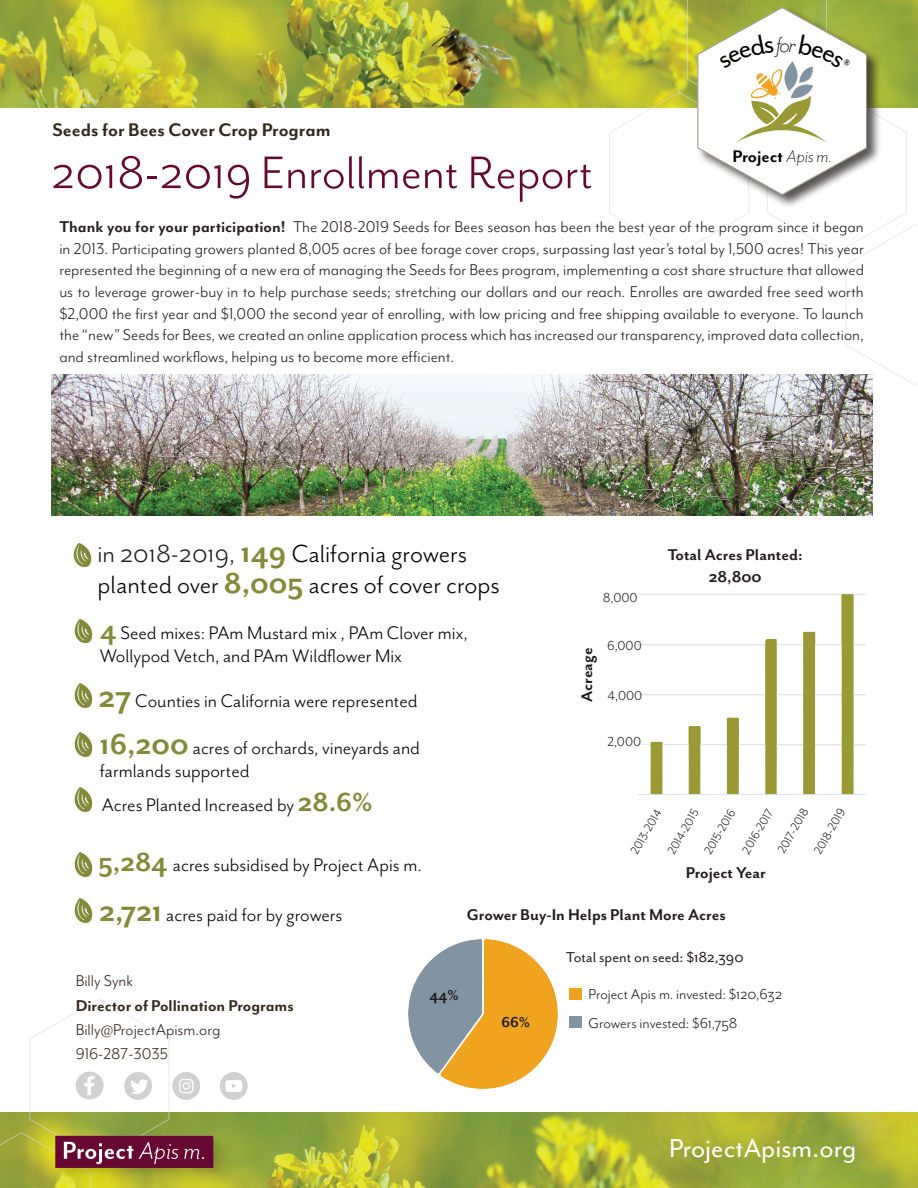
<style>
.page{position:relative;width:918px;height:1188px;background:#fff}
.page>*{position:absolute;margin:0;border:0;box-sizing:border-box;transform-origin:0 0}
.t1{font:52.5px "Mr Eaves San OT";color:#660832}
.t2{font:30px "Mr Eaves Mod OT";color:#fff}
.t3{font:28.5px/31.5px "Mr Eaves San OT";color:#040503}
.t4{font:21px/22.5px "Mr Eaves San OT";color:#040503}
.t5{font:700 21px "Mr Eaves Mod OT";color:#33281d}
.t6{font:700 19.35px "Mr Eaves Mod OT";color:#040503}
.t7{font:18px/21.6px "Mr Eaves Mod OT";color:#231f20;text-align:justify}
.t8{font:700 18px/21.6px "Mr Eaves San OT";color:#231f20;text-align:center}
.t9{font:18px/24px "Mr Eaves Mod OT";color:#33281d}
.t10{font:700 18px "Mr Eaves Mod OT";color:#33281d}
.t11{font:16.5px/28.3px "Mr Eaves San OT";letter-spacing:-.005em;color:#231f20}
.t12{font:16.5px "Mr Eaves San OT";letter-spacing:-.005em;color:#231f20}
.t13{font:700 16.5px "Mr Eaves San OT";color:#231f20}
.t14{font:15px "Mr Eaves Mod OT";color:#231f20}
.t15{font:13.5px "Mr Eaves Mod OT";color:#231f20}
.s1{font-family:"Mr Eaves San OT";font-weight:300;font-style:italic}
.s2{font-weight:700}
.s3{color:#231f20}
.s4{font-weight:700;font-size:33px;color:#848a3a}
.s5{font-weight:700;font-size:30px;color:#848a3a}
.s6{font-weight:700;font-size:34.5px;color:#848a3a}
</style>
<div class="page">
<img style="left:169px;top:1112px;width:749px;height:76px">
<div style="left:220px;top:1072px;width:28px;height:28px;background:#d1d1d1;border-radius:50%"></div>
<svg style="left:225px;top:1080px;width:17px;height:12px"></svg>
<div style="left:172px;top:1072px;width:28px;height:28px;background:#d1d1d1;border-radius:50%"></div>
<svg style="left:179px;top:1079px;width:14px;height:14px"></svg>
<img style="left:0;top:0;width:609px;height:108px">
<svg style="left:0;top:998px;width:169px;height:190px"></svg>
<img style="left:51px;top:374px;width:822px;height:142px">
<svg style="left:638px;top:593px;width:228px;height:202px"></svg>
<img style="left:73px;top:543px;width:19px;height:25px">
<img style="left:74px;top:619px;width:19px;height:25px">
<img style="left:74px;top:683px;width:19px;height:25px">
<img style="left:74px;top:732px;width:19px;height:25px">
<img style="left:74px;top:787px;width:19px;height:25px">
<img style="left:74px;top:898px;width:19px;height:25px">
<img style="left:74px;top:852px;width:19px;height:25px">
<div style="left:569px;top:988px;width:12px;height:12px;background:#eea222"></div>
<div style="left:569px;top:1016px;width:12px;height:12px;background:#8294a1"></div>
<img style="left:408px;top:940px;width:149px;height:148px">
<div style="left:58px;top:1138px;width:180px;height:50px;background:#40271d;opacity:.1"></div>
<img style="left:32px;top:1120px;width:205px;height:63px">
<svg style="left:609px;top:0;width:309px;height:386px"></svg>
<p class="t5" style="left:52px;top:118px;width:280px">Seeds for Bees Cover Crop Program</p>
<h1 class="t1" style="left:51px;top:144px;width:543px">2018-2019 Enrollment Report</h1>
<p class="t6" style="left:732px;top:146px;width:101px">Project <span class="s1">Apis m.</span></p>
<p class="t7" style="left:59px;top:216px;width:806px"><span class="s2">Thank you for your participation!</span> The 2018-2019 Seeds for Bees season has been the best year of the program since it began in 2013. Participating growers planted 8,005 acres of bee forage cover crops, surpassing last year’s total by 1,500 acres! This year represented the beginning of a new era of managing the Seeds for Bees program, implementing a cost share structure that allowed us to leverage grower-buy in to help purchase seeds; stretching our dollars and our reach. Enrolles are awarded free seed worth $2,000 the first year and $1,000 the second year of enrolling, with low pricing and free shipping available to everyone. To launch the “new” Seeds for Bees, we created an online application process which has increased our transparency, improved data collection, and streamlined workflows, helping us to become more efficient.</p>
<h3 class="t3" style="left:98px;top:538px;width:404px"><span class="s3">in 2018-2019,</span> <span class="s4">149</span> California growers planted over <span class="s4">8,005</span> acres of cover crops</h3>
<p class="t4" style="left:100px;top:622px;width:369px"><span class="s5">4</span> Seed mixes: PAm Mustard mix , PAm Clover mix,<br>Wollypod Vetch, and PAm Wildflower Mix</p>
<p class="t4" style="left:99px;top:690px;width:321px"><span class="s6">27</span> Counties in California were represented</p>
<p class="t4" style="left:100px;top:737px;width:322px"><span class="s4">16,200</span> acres of orchards, vineyards and farmlands supported</p>
<p class="t4" style="left:102px;top:794px;width:272px">Acres Planted Increased by <span class="s5">28.6%</span></p>
<p class="t4" style="left:99px;top:854px;width:325px"><span class="s5">5,284</span> acres subsidised by Project Apis m.</p>
<p class="t14" style="left:603px;top:590px;width:36px">8,000</p>
<p class="t8" style="left:576px;top:702px;width:56px;rotate:-90deg">Acreage</p>
<p class="t14" style="left:607px;top:638px;width:36px">6,000</p>
<p class="t14" style="left:608px;top:687px;width:36px">4,000</p>
<p class="t14" style="left:608px;top:733px;width:35px">2,000</p>
<p class="t8" style="left:668px;top:544px;width:136px">Total Acres Planted:<br>28,800</p>
<p class="t15" style="left:627px;top:850px;width:52px;rotate:-60deg">2013-2014</p>
<p class="t15" style="left:664px;top:850px;width:52px;rotate:-60deg">2014-2015</p>
<p class="t15" style="left:701px;top:850px;width:52px;rotate:-60deg">2015-2016</p>
<p class="t15" style="left:739px;top:849px;width:51px;rotate:-60deg">2016-2017</p>
<p class="t15" style="left:774px;top:848px;width:51px;rotate:-60deg">2017-2018</p>
<p class="t15" style="left:811px;top:850px;width:52px;rotate:-60deg">2018-2019</p>
<p class="t8" style="left:686px;top:862px;width:82px">Project Year</p>
<p class="t4" style="left:99px;top:904px;width:245px"><span class="s4">2,721</span> acres paid for by growers</p>
<p class="t9" style="left:76px;top:969px;width:59px">Billy Synk</p>
<p class="t10" style="left:76px;top:996px;width:220px">Director of Pollination Programs</p>
<p class="t9" style="left:76px;top:1018px;width:146px">Billy@ProjectApism.org<br>916-287-3035</p>
<p class="t13" style="left:429px;top:986px;width:31px">44%</p>
<p class="t8" style="left:467px;top:905px;width:260px">Grower Buy-In Helps Plant More Acres</p>
<p class="t12" style="left:566px;top:948px;width:179px">Total spent on seed: $182,390</p>
<p class="t11" style="left:589px;top:980px;width:195px">Project Apis m. invested: $120,632<br>Growers invested: $61,758</p>
<p class="t13" style="left:501px;top:1013px;width:30px">66%</p>
<h2 class="t2" style="left:669px;top:1132px;width:189px">ProjectApism.org</h2>
</div>
